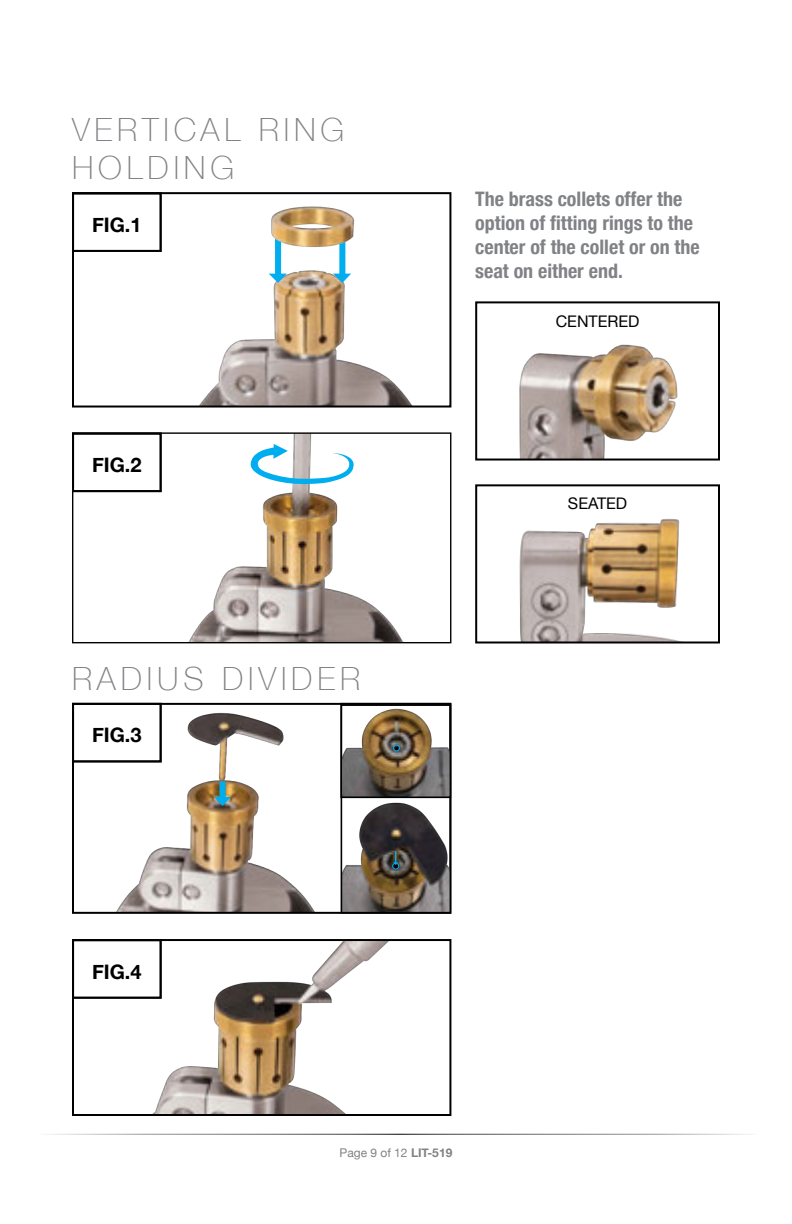
<style>
.page{position:relative;width:792px;height:1224px;background:#fff}
.page>*{position:absolute;margin:0;border:0;box-sizing:border-box;transform-origin:0 0}
.t1{font:100 32px/38.4px "Helvetica Neue";letter-spacing:.15em;color:#808285}
.t2{font:700 condensed 20px/24px "Helvetica Neue";color:#808285}
.t3{font:700 20px "Helvetica Neue";color:#000}
.t4{font:16px "Helvetica Neue";color:#000}
.t5{font:12px "Helvetica Neue";color:#808285}
.s1{font-weight:700}
</style>
<div class="page">
<img style="left:75px;top:712px;width:289px;height:199px">
<div style="left:72px;top:703px;width:379px;height:211px;border:2px solid #000"></div>
<img style="left:154px;top:942px;width:234px;height:171px">
<div style="left:72px;top:939px;width:379px;height:177px;border:2px solid #000"></div>
<img style="left:199px;top:206px;width:213px;height:199px">
<div style="left:72px;top:192px;width:379px;height:216px;border:2px solid #000"></div>
<img style="left:127px;top:434px;width:276px;height:207px">
<div style="left:72px;top:432px;width:379px;height:211px;border:1px solid #000"></div>
<div style="left:72px;top:192px;width:90px;height:60px;border:2px solid #000"></div>
<div style="left:73px;top:434px;width:88px;height:57px;background:#fff"></div>
<div style="left:72px;top:433px;width:90px;height:59px;border:2px solid #000"></div>
<div style="left:73px;top:704px;width:88px;height:57px;background:#fff"></div>
<div style="left:72px;top:703px;width:90px;height:59px;border:2px solid #000"></div>
<div style="left:73px;top:940px;width:88px;height:58px;background:#fff"></div>
<div style="left:72px;top:939px;width:90px;height:60px;border:2px solid #000"></div>
<img style="left:344px;top:799px;width:104px;height:111px">
<div style="left:341px;top:703px;width:110px;height:210px;border:2px solid #000"></div>
<img style="left:343px;top:707px;width:105px;height:88px">
<div style="left:340px;top:704px;width:111px;height:94px;border:2px solid #000"></div>
<svg style="left:393px;top:851px;width:5px;height:13px"></svg>
<div style="left:393px;top:745px;width:7px;height:6px;border:1px solid #00aeef;border-radius:50%"></div>
<div style="left:392px;top:863px;width:7px;height:7px;border:1px solid #00aeef;border-radius:50%"></div>
<svg style="left:251px;top:444px;width:103px;height:41px"></svg>
<div style="left:219px;top:781px;width:6px;height:17px;background:#00aeef"></div>
<svg style="left:214px;top:797px;width:17px;height:9px"></svg>
<img style="left:519px;top:518px;width:161px;height:123px">
<div style="left:475px;top:484px;width:245px;height:160px;border:2px solid #000"></div>
<img style="left:519px;top:344px;width:159px;height:114px">
<div style="left:475px;top:301px;width:245px;height:160px;border:2px solid #000"></div>
<svg style="left:269px;top:239px;width:18px;height:44px"></svg>
<svg style="left:333px;top:242px;width:18px;height:41px"></svg>
<h1 class="t1" style="left:72px;top:109px;width:274px">VERTICAL RING<br>HOLDING</h1>
<p class="t3" style="left:92px;top:209px;width:51px">FIG.1</p>
<p class="t3" style="left:92px;top:449px;width:51px">FIG.2</p>
<h1 class="t1" style="left:72px;top:658px;width:290px">RADIUS DIVIDER</h1>
<p class="t3" style="left:92px;top:720px;width:51px">FIG.3</p>
<p class="t2" style="left:475px;top:185px;width:226px">The brass collets offer the option of fitting rings to the center of the collet or on the seat on either end.</p>
<p class="t4" style="left:556px;top:310px;width:85px">CENTERED</p>
<p class="t4" style="left:568px;top:492px;width:61px">SEATED</p>
<p class="t3" style="left:92px;top:956px;width:51px">FIG.4</p>
<p class="t5" style="left:340px;top:1145px;width:114px">Page 9 of 12 <span class="s1">LIT-519</span></p>
</div>
